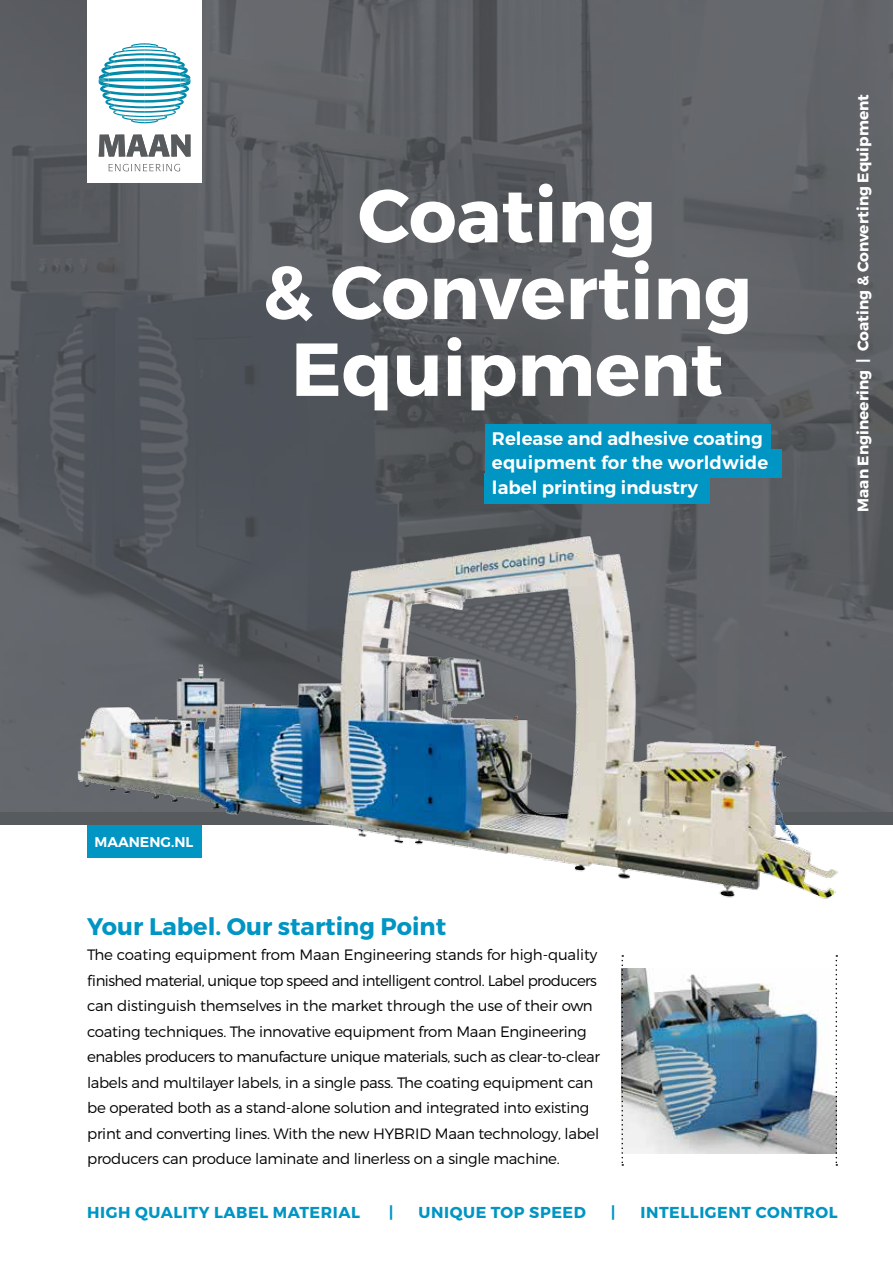
<style>
.page{position:relative;width:893px;height:1263px;background:#fff}
.page>*{position:absolute;margin:0;border:0;box-sizing:border-box;transform-origin:0 0}
.t1{font:700 74.85px/76.8px "Montserrat";color:#fff;text-align:center}
.t2{font:700 24px "Montserrat";color:#0095c3}
.t3{font:600 18.15px/24px "Montserrat";color:#fff}
.t4{font:700 15.9px "Montserrat";letter-spacing:.035em;color:#0095c3}
.t5{font:700 15.3px "Montserrat";color:#fff}
.t6{font:300 15px/25.5px "Montserrat";letter-spacing:-.02em;color:#000}
.t7{font:600 14.1px "Montserrat";color:#fff}
</style>
<div class="page">
<img style="left:0;top:0;width:893px;height:812px">
<div style="left:87px;top:0;width:115px;height:183px;background:#fff"></div>
<svg style="left:99px;top:135px;width:91px;height:22px"></svg>
<svg style="left:109px;top:164px;width:71px;height:7px"></svg>
<svg style="left:99px;top:43px;width:91px;height:80px"></svg>
<img style="left:53px;top:501px;width:831px;height:398px">
<img style="left:623px;top:968px;width:212px;height:185px">
<svg style="left:621px;top:955px;width:2px;height:211px"></svg>
<svg style="left:835px;top:955px;width:2px;height:211px"></svg>
<div style="left:87px;top:825px;width:115px;height:32px;background:#0095c3"></div>
<div style="left:485px;top:425px;width:285px;height:30px;background:#0095c3"></div>
<div style="left:485px;top:450px;width:296px;height:28px;background:#0095c3"></div>
<div style="left:485px;top:473px;width:225px;height:30px;background:#0095c3"></div>
<h1 class="t1" style="left:262px;top:178px;width:492px">Coating<br>&amp; Converting<br>Equipment</h1>
<p class="t3" style="left:492px;top:427px;width:278px">Release and adhesive coating equipment for the worldwide label printing industry</p>
<p class="t5" style="left:854px;top:512px;width:419px;rotate:-90deg">Maan Engineering | Coating &amp; Converting Equipment</p>
<p class="t7" style="left:94px;top:833px;width:100px">MAANENG.NL</p>
<h2 class="t2" style="left:87px;top:911px;width:360px">Your Label. Our starting Point</h2>
<p class="t6" style="left:87px;top:942px;width:514px">The coating equipment from Maan Engineering stands for high-quality finished material, unique top speed and intelligent control. Label producers can distinguish themselves in the market through the use of their own coating techniques. The innovative equipment from Maan Engineering enables producers to manufacture unique materials, such as clear-to-clear labels and multilayer labels, in a single pass. The coating equipment can be operated both as a stand-alone solution and integrated into existing print and converting lines. With the new HYBRID Maan technology, label producers can produce laminate and linerless on a single machine.</p>
<p class="t4" style="left:87px;top:1202px;width:274px">HIGH QUALITY LABEL MATERIAL</p>
<p class="t4" style="left:389px;top:1202px;width:6px">|</p>
<p class="t4" style="left:419px;top:1202px;width:169px">UNIQUE TOP SPEED</p>
<p class="t4" style="left:611px;top:1202px;width:6px">|</p>
<p class="t4" style="left:640px;top:1202px;width:199px">INTELLIGENT CONTROL</p>
</div>
